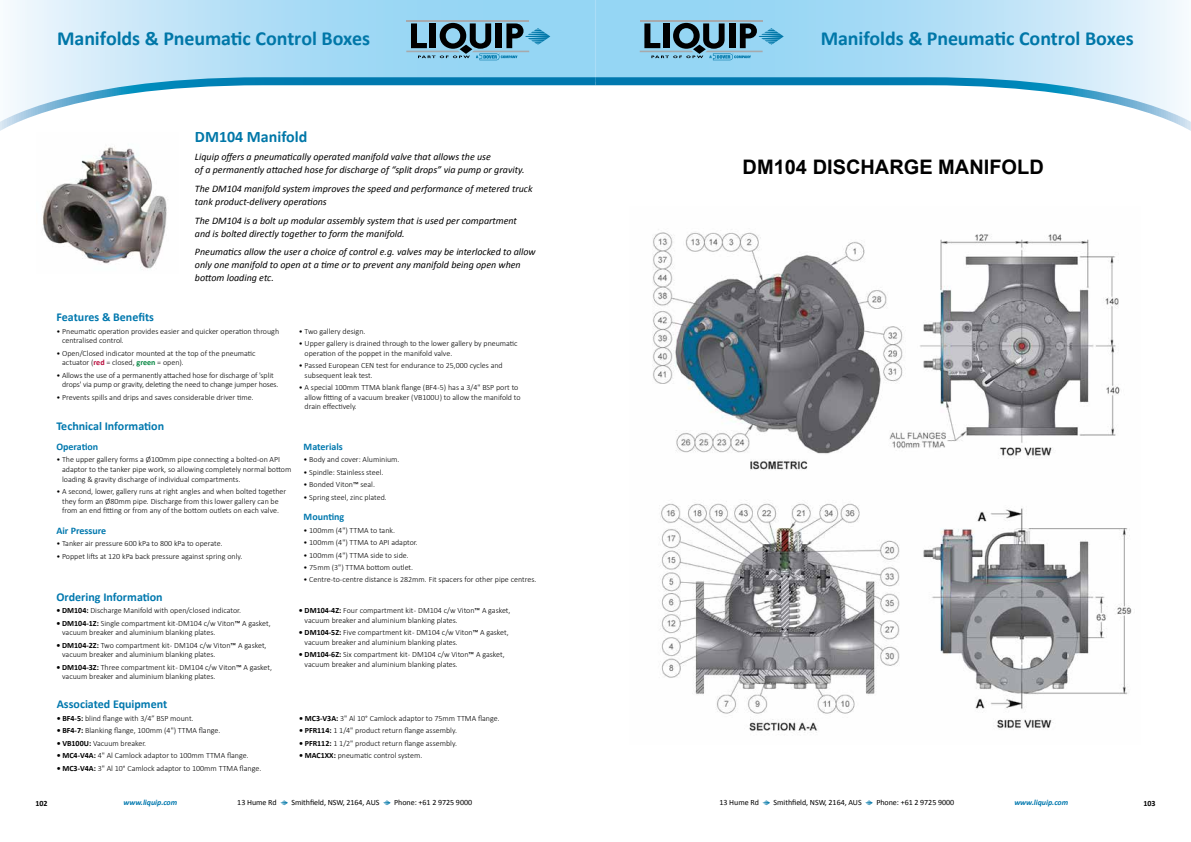
<style>
.page{position:relative;width:1191px;height:842px;background:#fff}
.page>*{position:absolute;margin:0;border:0;box-sizing:border-box;transform-origin:0 0}
.t1{font:700 20px "Calibri";letter-spacing:-.005em;color:#0077a8}
.t2{font:700 20px "Arial";color:#000}
.t3{font:700 16px "Calibri";color:#0077a8}
.t4{font:700 12px "Calibri";color:#0078ae}
.t5{font:italic 10px/13px "Calibri";color:#000}
.t6{font:700 10px "Calibri";color:#0078ae}
.t7{font:300 8px/9.6px "Calibri";color:#000}
.t8{font:8px "Calibri";letter-spacing:-.005em;color:#000}
.t9{font:italic 700 8px "Calibri";letter-spacing:-.005em;color:#0078ae}
.t10{font:700 8px "Calibri";color:#000}
.s1{font-weight:700;color:#b7093a}
.s2{font-weight:700;color:#00853f}
.s3{font-weight:700}
.s4{font-weight:400}
</style>
<div class="page">
<svg style="left:10px;top:0;width:585px;height:73px;background:#b5e0f6"></svg>
<svg style="left:595px;top:0;width:587px;height:73px;background:#b5e0f6"></svg>
<svg style="left:0;top:73px;width:587px;height:58px"></svg>
<svg style="left:587px;top:73px;width:604px;height:58px"></svg>
<hr style="left:406px;top:20px;width:123px;height:2px;background:#a7a9ac">
<svg style="left:406px;top:23px;width:144px;height:37px;background:#628fa4"></svg>
<hr style="left:640px;top:20px;width:122px;height:2px;background:#a7a9ac">
<svg style="left:640px;top:23px;width:143px;height:37px;background:#628fa4"></svg>
<svg style="left:280px;top:800px;width:8px;height:6px"></svg>
<svg style="left:383px;top:800px;width:8px;height:5px"></svg>
<svg style="left:762px;top:800px;width:8px;height:6px"></svg>
<svg style="left:865px;top:800px;width:8px;height:5px"></svg>
<img style="left:42px;top:146px;width:125px;height:123px">
<img style="left:652px;top:232px;width:480px;height:501px">
<h1 class="t1" style="left:57px;top:24px;width:314px">Manifolds &amp; Pneumatic Control Boxes</h1>
<h1 class="t1" style="left:820px;top:24px;width:314px">Manifolds &amp; Pneumatic Control Boxes</h1>
<h2 class="t3" style="left:195px;top:125px;width:114px">DM104 Manifold</h2>
<p class="t5" style="left:195px;top:150px;width:331px">Liquip offers a pneumatically operated manifold valve that allows the use<br>of a permanently attached hose for discharge of “split drops” via pump or gravity.</p>
<p class="t5" style="left:195px;top:182px;width:339px">The DM104 manifold system improves the speed and performance of metered truck tank product-delivery operations</p>
<p class="t5" style="left:195px;top:213px;width:323px">The DM104 is a bolt up modular assembly system that is used per compartment and is bolted directly together to form the manifold.</p>
<p class="t5" style="left:195px;top:245px;width:342px">Pneumatics allow the user a choice of control e.g. valves may be interlocked to allow only one manifold to open at a time or to prevent any manifold being open when bottom loading etc.</p>
<h3 class="t4" style="left:57px;top:309px;width:99px">Features &amp; Benefits</h3>
<p class="t7" style="left:62px;top:326px;width:218px;text-indent:-6px">• Pneumatic operation provides easier and quicker operation through centralised control.</p>
<p class="t7" style="left:62px;top:348px;width:195px;text-indent:-6px">• Open/Closed indicator mounted at the top of the pneumatic actuator (<span class="s1">red</span> = closed, <span class="s2">green</span> = open).</p>
<p class="t7" style="left:62px;top:370px;width:218px;text-indent:-6px">• Allows the use of a permanently attached hose for discharge of 'split drops' via pump or gravity, deleting the need to change jumper hoses.</p>
<p class="t7" style="left:57px;top:392px;width:199px">• Prevents spills and drips and saves considerable driver time.</p>
<h3 class="t4" style="left:56px;top:417px;width:109px">Technical Information</h3>
<p class="t6" style="left:56px;top:440px;width:43px">Operation</p>
<p class="t7" style="left:62px;top:455px;width:231px;text-indent:-6px">• The upper gallery forms a Ø100mm pipe connecting a bolted-on API adaptor to the tanker pipe work, so allowing completely normal bottom loading &amp; gravity discharge of individual compartments.</p>
<p class="t7" style="left:56px;top:487px;width:231px;text-align:center">• A second, lower, gallery runs at right angles and when bolted together they form an Ø80mm pipe. Discharge from this lower gallery can be from an end fitting or from any of the bottom outlets on each valve.</p>
<p class="t6" style="left:56px;top:523px;width:51px">Air Pressure</p>
<p class="t7" style="left:56px;top:539px;width:168px">• Tanker air pressure 600 kPa to 800 kPa to operate.</p>
<p class="t7" style="left:56px;top:551px;width:187px">• Poppet lifts at 120 kPa back pressure against spring only.</p>
<h3 class="t4" style="left:57px;top:588px;width:108px">Ordering Information</h3>
<p class="t7" style="left:57px;top:606px;width:186px"><span class="s3">• DM104:</span> Discharge Manifold with open/closed indicator.</p>
<p class="t7" style="left:62px;top:618px;width:210px;text-indent:-6px"><span class="s3">• DM104-1Z:</span> Single compartment kit -DM104 c/w Viton<span class="s4">™</span> A gasket, vacuum breaker and aluminium blanking plates.</p>
<p class="t7" style="left:62px;top:640px;width:206px;text-indent:-6px"><span class="s3">• DM104-2Z:</span> Two compartment kit - DM104 c/w Viton<span class="s4">™</span> A gasket, vacuum breaker and aluminium blanking plates.</p>
<p class="t7" style="left:62px;top:662px;width:211px;text-indent:-6px"><span class="s3">• DM104-3Z:</span> Three compartment kit - DM104 c/w Viton<span class="s4">™</span> A gasket, vacuum breaker and aluminium blanking plates.</p>
<h3 class="t4" style="left:57px;top:696px;width:112px">Associated Equipment</h3>
<p class="t7" style="left:57px;top:713px;width:138px"><span class="s3">• BF4-5:</span> blind flange with 3/4” BSP mount.</p>
<p class="t7" style="left:57px;top:726px;width:165px"><span class="s3">• BF4-7:</span> Blanking flange, 100mm (4") TTMA flange.</p>
<p class="t7" style="left:57px;top:738px;width:91px"><span class="s3">• VB100U:</span> Vacuum breaker.</p>
<p class="t7" style="left:57px;top:751px;width:193px"><span class="s3">• MC4-V4A:</span> 4" Al Camlock adaptor to 100mm TTMA flange.</p>
<p class="t7" style="left:57px;top:763px;width:206px"><span class="s3">• MC3-V4A:</span> 3" Al 10° Camlock adaptor to 100mm TTMA flange.</p>
<p class="t7" style="left:299px;top:326px;width:68px">• Two gallery design.</p>
<p class="t7" style="left:305px;top:339px;width:214px;text-indent:-6px">• Upper gallery is drained through to the lower gallery by pneumatic operation of the poppet in the manifold valve.</p>
<p class="t7" style="left:305px;top:361px;width:200px;text-indent:-6px">• Passed European CEN test for endurance to 25,000 cycles and subsequent leak test.</p>
<p class="t7" style="left:305px;top:383px;width:217px;text-indent:-6px">• A special 100mm TTMA blank flange (BF4-5) has a 3/4" BSP port to allow fitting of a vacuum breaker (VB100U) to allow the manifold to drain effectively.</p>
<p class="t6" style="left:303px;top:440px;width:41px">Materials</p>
<p class="t7" style="left:303px;top:455px;width:97px">• Body and cover: Aluminium.</p>
<p class="t7" style="left:303px;top:467px;width:81px">• Spindle: Stainless steel.</p>
<p class="t7" style="left:303px;top:480px;width:73px">• Bonded Viton<span class="s4">™</span> seal.</p>
<p class="t7" style="left:303px;top:492px;width:85px">• Spring steel, zinc plated.</p>
<p class="t6" style="left:303px;top:510px;width:42px">Mounting</p>
<p class="t7" style="left:303px;top:525px;width:93px">• 100mm (4") TTMA to tank.</p>
<p class="t7" style="left:303px;top:538px;width:116px">• 100mm (4") TTMA to API adaptor.</p>
<p class="t7" style="left:303px;top:550px;width:107px">• 100mm (4") TTMA side to side.</p>
<p class="t7" style="left:303px;top:562px;width:111px">• 75mm (3") TTMA bottom outlet.</p>
<p class="t7" style="left:303px;top:575px;width:234px">• Centre-to-centre distance is 282mm. Fit spacers for other pipe centres.</p>
<p class="t7" style="left:305px;top:606px;width:207px;text-indent:-6px"><span class="s3">• DM104-4Z:</span> Four compartment kit - DM104 c/w Viton<span class="s4">™</span> A gasket, vacuum breaker and aluminium blanking plates.</p>
<p class="t7" style="left:305px;top:628px;width:206px;text-indent:-6px"><span class="s3">• DM104-5Z:</span> Five compartment kit - DM104 c/w Viton<span class="s4">™</span> A gasket, vacuum breaker and aluminium blanking plates.</p>
<p class="t7" style="left:305px;top:650px;width:201px;text-indent:-6px"><span class="s3">• DM104-6Z:</span> Six compartment kit - DM104 c/w Viton<span class="s4">™</span> A gasket, vacuum breaker and aluminium blanking plates.</p>
<p class="t7" style="left:299px;top:713px;width:202px"><span class="s3">• MC3-V3A:</span> 3" Al 10° Camlock adaptor to 75mm TTMA flange.</p>
<p class="t7" style="left:299px;top:726px;width:159px"><span class="s3">• PFR114:</span> 1 1/4" product return flange assembly.</p>
<p class="t7" style="left:299px;top:738px;width:159px"><span class="s3">• PFR112:</span> 1 1/2" product return flange assembly.</p>
<p class="t7" style="left:299px;top:751px;width:125px"><span class="s3">• MAC1XX:</span> pneumatic control system.</p>
<h1 class="t2" style="left:742px;top:154px;width:303px">DM104 DISCHARGE MANIFOLD</h1>
<p class="t10" style="left:35px;top:798px;width:14px">102</p>
<p class="t9" style="left:123px;top:797px;width:55px">www.liquip.com</p>
<p class="t8" style="left:237px;top:797px;width:41px">13 Hume Rd</p>
<p class="t8" style="left:291px;top:797px;width:90px">Smithfield, NSW, 2164, AUS</p>
<p class="t8" style="left:394px;top:797px;width:79px">Phone: +61 2 9725 9000</p>
<p class="t8" style="left:719px;top:797px;width:41px">13 Hume Rd</p>
<p class="t8" style="left:773px;top:797px;width:90px">Smithfield, NSW, 2164, AUS</p>
<p class="t8" style="left:876px;top:797px;width:79px">Phone: +61 2 9725 9000</p>
<p class="t9" style="left:1014px;top:797px;width:55px">www.liquip.com</p>
<p class="t10" style="left:1143px;top:798px;width:14px">103</p>
</div>
